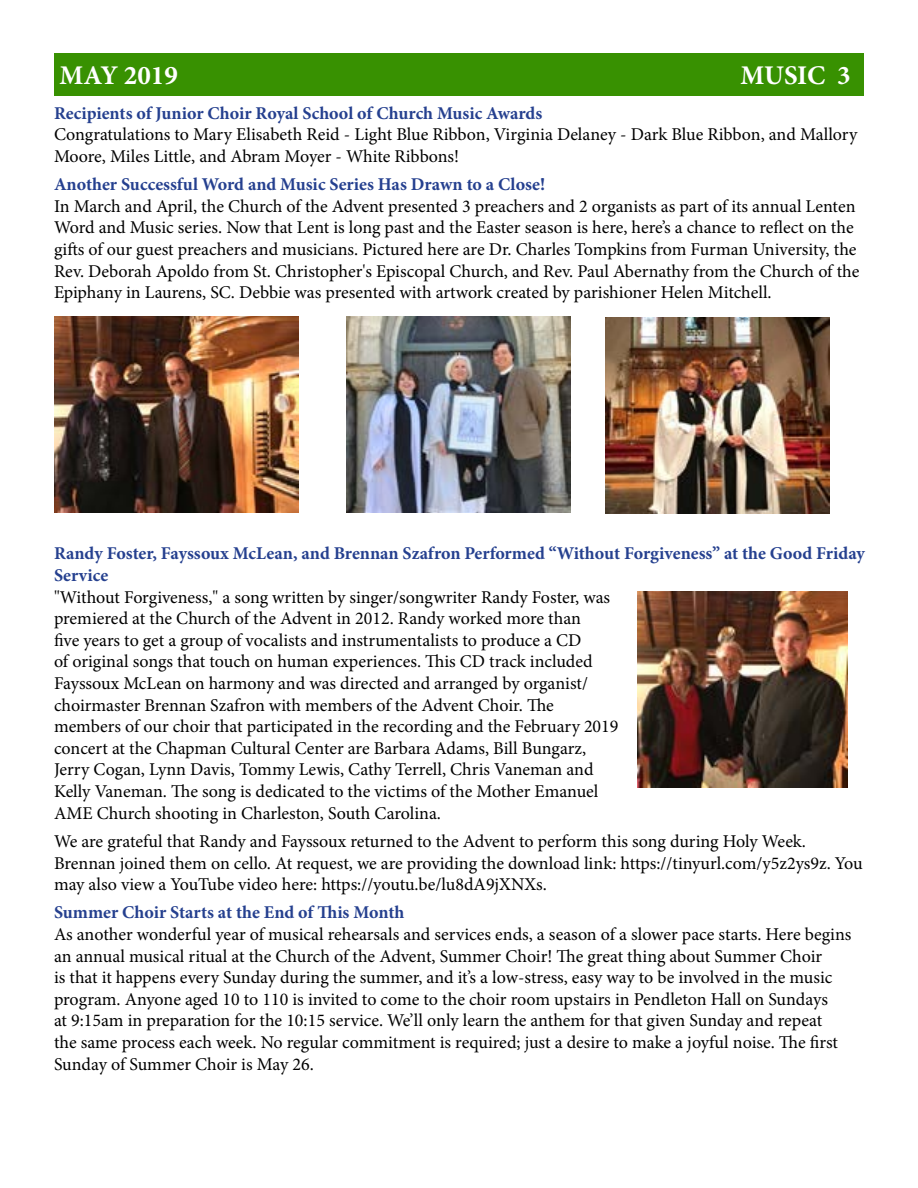
<style>
.page{position:relative;width:918px;height:1188px;background:#fff}
.page>*{position:absolute;margin:0;border:0;box-sizing:border-box;transform-origin:0 0}
.t1{font:700 27px "Minion Pro";color:#fff}
.t2{font:18px/21.6px "Minion Pro";color:#000}
.t3{font:700 18px/21.6px "Minion Pro";color:#25408f}
</style>
<div class="page">
<div style="left:54px;top:53px;width:810px;height:42px;background:#389101"></div>
<img style="left:54px;top:317px;width:245px;height:196px">
<img style="left:347px;top:317px;width:224px;height:196px">
<img style="left:606px;top:317px;width:224px;height:196px">
<img style="left:637px;top:592px;width:211px;height:195px">
<h1 class="t1" style="left:60px;top:57px;width:120px">MAY 2019</h1>
<h1 class="t1" style="left:740px;top:57px;width:112px">MUSIC 3</h1>
<p class="t3" style="left:54px;top:102px;width:490px">Recipients of Junior Choir Royal School of Church Music Awards</p>
<p class="t2" style="left:54px;top:124px;width:805px">Congratulations to Mary Elisabeth Reid - Light Blue Ribbon, Virginia Delaney - Dark Blue Ribbon, and Mallory<br>Moore, Miles Little, and Abram Moyer - White Ribbons!</p>
<p class="t3" style="left:54px;top:173px;width:493px">Another Successful Word and Music Series Has Drawn to a Close!</p>
<p class="t2" style="left:54px;top:195px;width:807px">In March and April, the Church of the Advent presented 3 preachers and 2 organists as part of its annual Lenten Word and Music series. Now that Lent is long past and the Easter season is here, here’s a chance to reflect on the gifts of our guest preachers and musicians. Pictured here are Dr. Charles Tompkins from Furman University, the Rev. Deborah Apoldo from St. Christopher's Episcopal Church, and Rev. Paul Abernathy from the Church of the Epiphany in Laurens, SC. Debbie was presented with artwork created by parishioner Helen Mitchell.</p>
<p class="t3" style="left:54px;top:543px;width:813px">Randy Foster, Fayssoux McLean, and Brennan Szafron Performed “Without Forgiveness” at the Good Friday<br>Service</p>
<p class="t2" style="left:54px;top:586px;width:566px">"Without Forgiveness," a song written by singer/songwriter Randy Foster, was premiered at the Church of the Advent in 2012. Randy worked more than<br>five years to get a group of vocalists and instrumentalists to produce a CD<br>of original songs that touch on human experiences. This CD track included Fayssoux McLean on harmony and was directed and arranged by organist/ choirmaster Brennan Szafron with members of the Advent Choir. The members of our choir that participated in the recording and the February 2019 concert at the Chapman Cultural Center are Barbara Adams, Bill Bungarz, Jerry Cogan, Lynn Davis, Tommy Lewis, Cathy Terrell, Chris Vaneman and Kelly Vaneman. The song is dedicated to the victims of the Mother Emanuel AME Church shooting in Charleston, South Carolina.</p>
<p class="t2" style="left:54px;top:830px;width:810px">We are grateful that Randy and Fayssoux returned to the Advent to perform this song during Holy Week.<br>Brennan joined them on cello. At request, we are providing the download link: https://tinyurl.com/y5z2ys9z. You may also view a YouTube video here: https://youtu.be/lu8dA9jXNXs.</p>
<p class="t3" style="left:54px;top:902px;width:352px">Summer Choir Starts at the End of This Month</p>
<p class="t2" style="left:54px;top:924px;width:799px">As another wonderful year of musical rehearsals and services ends, a season of a slower pace starts. Here begins an annual musical ritual at the Church of the Advent, Summer Choir! The great thing about Summer Choir<br>is that it happens every Sunday during the summer, and it’s a low-stress, easy way to be involved in the music program. Anyone aged 10 to 110 is invited to come to the choir room upstairs in Pendleton Hall on Sundays<br>at 9:15am in preparation for the 10:15 service. We’ll only learn the anthem for that given Sunday and repeat<br>the same process each week. No regular commitment is required; just a desire to make a joyful noise. The first Sunday of Summer Choir is May 26.</p>
</div>
